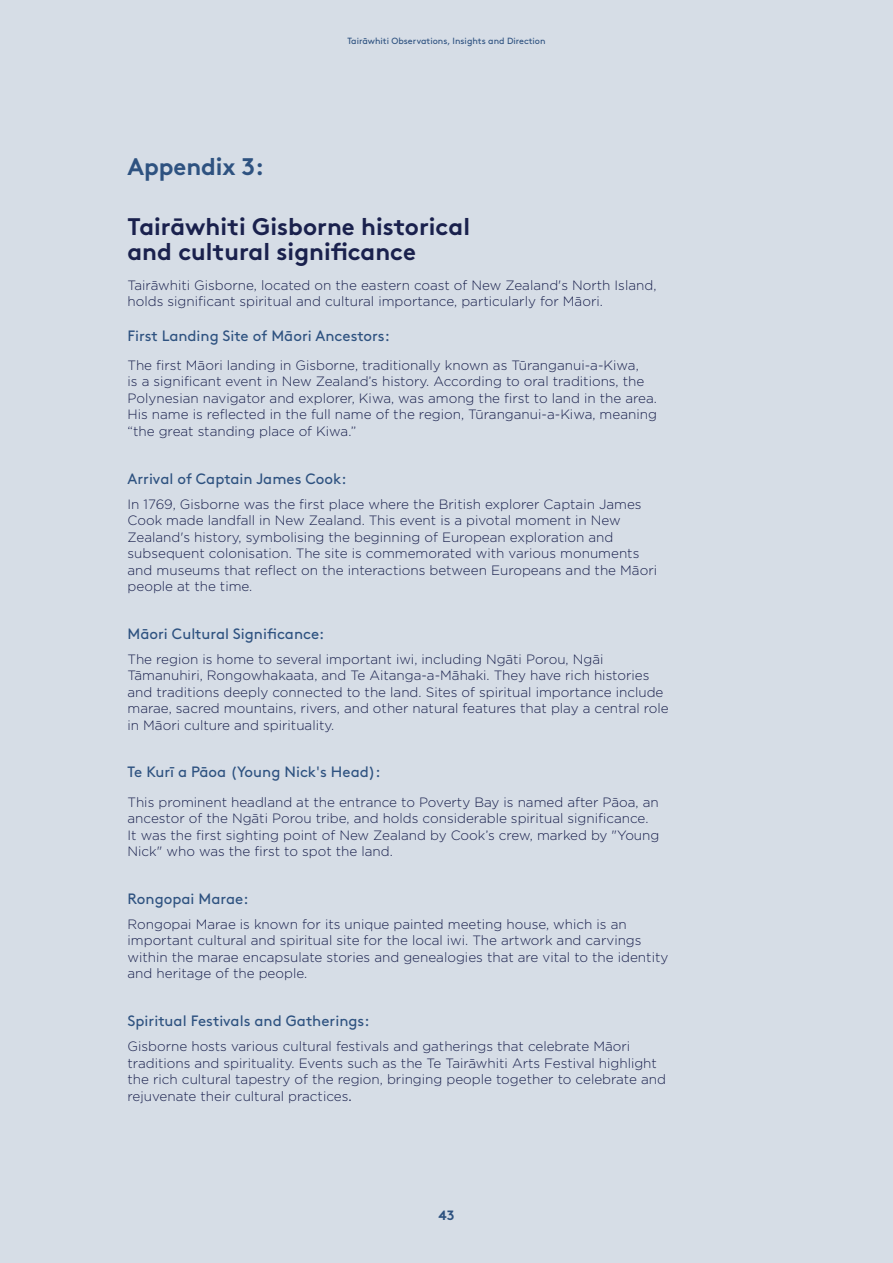
<style>
.page{position:relative;width:893px;height:1263px;background:#d6dde6}
.page>*{position:absolute;margin:0;border:0;box-sizing:border-box;transform-origin:0 0}
.t1{font:700 24px/25.5px "Brown Pro";color:#1a214d}
.t2{font:700 24px "Brown Pro";letter-spacing:-.005em;color:#2e5280}
.t3{font:15px "Brown Pro";color:#2e5280}
.t4{font:300 13.5px/16.5px "Gotham";color:#1a214d}
.t5{font:700 13.5px "Brown Pro";color:#2e5280}
.t6{font:9px "Brown Pro";color:#2e5280}
.s1{font-weight:400}
</style>
<div class="page">
<p class="t6" style="left:347px;top:34px;width:200px">Tairāwhiti Observations, Insights and Direction</p>
<h1 class="t2" style="left:128px;top:147px;width:138px">Appendix 3:</h1>
<h1 class="t1" style="left:128px;top:211px;width:344px">Tairāwhiti Gisborne historical and cultural significance</h1>
<p class="t4" style="left:128px;top:276px;width:530px">Tairāwhiti Gisborne, located on the eastern coast of New Zealand's North Island, holds significant spiritual and cultural importance, particularly for Māori.</p>
<p class="t3" style="left:128px;top:324px;width:264px">First Landing Site of Māori Ancestors:</p>
<p class="t4" style="left:128px;top:356px;width:531px">The first Māori landing in Gisborne, traditionally known as Tūranganui-a-Kiwa,<br>is a significant event in New Zealand’s history. According to oral traditions, the Polynesian navigator and explorer, Kiwa, was among the first to land in the area.<br>His name is reflected in the full name of the region, Tūranganui-a-Kiwa, meaning “the great standing place of Kiwa.”</p>
<p class="t3" style="left:128px;top:467px;width:221px">Arrival of Captain James Cook:</p>
<p class="t4" style="left:128px;top:495px;width:531px">In 1769, Gisborne was the first place where the British explorer Captain James Cook made landfall in New Zealand. This event is a pivotal moment in New Zealand's history, symbolising the beginning of European exploration and subsequent colonisation. The site is commemorated with various monuments and museums that reflect on the interactions between Europeans and the Māori people at the time.</p>
<p class="t3" style="left:128px;top:622px;width:198px">Māori Cultural Significance:</p>
<p class="t4" style="left:128px;top:651px;width:543px">The region is home to several important iwi, including Ngāti Porou, Ngāi Tāmanuhiri, Rongowhakaata, and Te Aitanga-a-Māhaki. They have rich histories and traditions deeply connected to the land. Sites of spiritual importance include marae, sacred mountains, rivers, and other natural features that play a central role in Māori culture and spirituality.</p>
<p class="t3" style="left:128px;top:761px;width:255px">Te Kurī a Pāoa (Young Nick's Head):</p>
<p class="t4" style="left:128px;top:793px;width:533px">This prominent headland at the entrance to Poverty Bay is named after Pāoa, an ancestor of the Ngāti Porou tribe, and holds considerable spiritual significance.<br>It was the first sighting point of New Zealand by Cook’s crew, marked by "Young Nick" who was the first to spot the land.</p>
<p class="t3" style="left:128px;top:887px;width:122px">Rongopai Marae:</p>
<p class="t4" style="left:128px;top:915px;width:542px">Rongopai Marae is known for its unique painted meeting house, which is an important cultural and spiritual site for the local iwi. The artwork and carvings within the marae encapsulate stories and genealogies that are vital to the identity and heritage of the people.</p>
<p class="t3" style="left:128px;top:1009px;width:243px">Spiritual Festivals and Gatherings:</p>
<p class="t4" style="left:128px;top:1038px;width:540px">Gisborne hosts various cultural festivals and gatherings that celebrate Māori traditions and spirituality. Events such as the Te Tairāwhiti Arts Festival highlight the rich cultural tapestry of the region, bringing people together to celebrate and rejuvenate their cultural practices<span class="s1">.</span></p>
<p class="t5" style="left:438px;top:1204px;width:17px">43</p>
</div>
